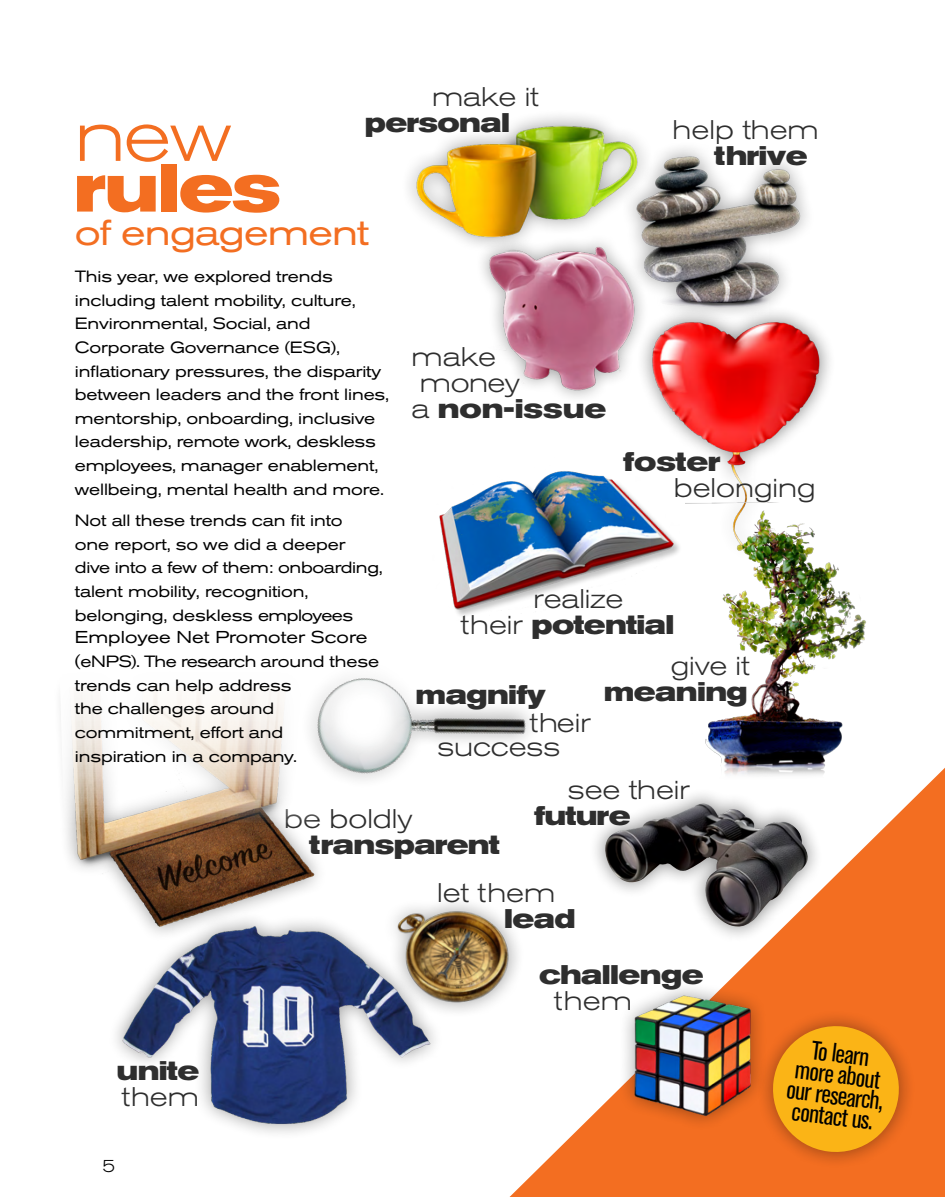
<style>
.page{position:relative;width:945px;height:1197px;background:#fff}
.page>*{position:absolute;margin:0;border:0;box-sizing:border-box;transform-origin:0 0}
.t1{font:300 expanded 71.4px "Akzidenz Grotesk BE";color:#f36e21}
.t2{font:700 expanded 67.2px "Akzidenz Grotesk BE";letter-spacing:-.02em;color:#f36e21}
.t3{font:expanded 35.7px "Akzidenz Grotesk BE";letter-spacing:-.025em;color:#f36e21}
.t4{font:300 expanded 26.78px/26.1px "Akzidenz Grotesk BE";color:#2e2e2e}
.t5{font:700 expanded 26.78px/26.1px "Akzidenz Grotesk BE";letter-spacing:-.02em;color:#2e2e2e}
.t6{font:700 expanded 26.78px "Akzidenz Grotesk BE";color:#2e2e2e}
.t7{font:condensed 26.25px/21px "Akzidenz Grotesk BE";color:#000;text-align:center}
.t8{font:300 expanded 17.5px "Akzidenz Grotesk BE";color:#000}
.t9{font:expanded 17.15px "Akzidenz Grotesk BE";color:#000}
.t10{font:expanded 16.1px/23.6px "Akzidenz Grotesk BE";letter-spacing:-.01em;color:#000}
.s1{font-weight:300}
.s2{font-weight:700}
.s3{font-size:17.15px}
</style>
<div class="page">
<img style="left:127px;top:896px;width:158px;height:14px">
<svg style="left:60px;top:687px;width:258px;height:209px"></svg>
<svg style="left:510px;top:768px;width:435px;height:429px;fill:#f36e21"></svg>
<div style="left:107px;top:910px;width:339px;height:231px;background:#000;opacity:.4"></div>
<img style="left:120px;top:916px;width:320px;height:224px">
<img style="left:649px;top:324px;width:181px;height:180px">
<div style="left:588px;top:786px;width:236px;height:158px;background:#000;opacity:.5"></div>
<img style="left:598px;top:803px;width:214px;height:129px">
<img style="left:408px;top:119px;width:227px;height:125px">
<div style="left:618px;top:980px;width:150px;height:151px;background:#000;opacity:.4"></div>
<img style="left:628px;top:985px;width:133px;height:136px">
<div style="left:382px;top:894px;width:143px;height:126px;background:#000;opacity:.4"></div>
<img style="left:396px;top:910px;width:115px;height:99px">
<div style="left:620px;top:140px;width:196px;height:184px;background:#000;opacity:.4"></div>
<img style="left:632px;top:145px;width:175px;height:171px">
<div style="left:474px;top:232px;width:175px;height:173px;background:#000;opacity:.4"></div>
<img style="left:483px;top:216px;width:157px;height:189px">
<div style="left:299px;top:661px;width:242px;height:128px;background:#fff"></div>
<img style="left:296px;top:678px;width:249px;height:109px">
<img style="left:439px;top:457px;width:241px;height:159px">
<img style="left:686px;top:502px;width:190px;height:289px">
<div style="left:756px;top:1009px;width:160px;height:160px;background:#000;opacity:.4"></div>
<svg style="left:769px;top:1022px;width:134px;height:134px;background:#f29b18"></svg>
<p class="t5" style="left:365px;top:84px;width:175px;text-indent:67px"><span class="s1">make it </span>personal</p>
<p class="t4" style="left:715px;top:117px;width:106px;text-indent:-42px">help them <span class="s2">thrive</span></p>
<p class="t1" style="left:75px;top:96px;width:158px">new</p>
<p class="t2" style="left:75px;top:149px;width:207px">rules</p>
<p class="t3" style="left:75px;top:212px;width:296px">of engagement</p>
<p class="t10" style="left:75px;top:265px;width:316px">This year, we explored trends including talent mobility, culture, Environmental, Social, and Corporate Governance (ESG), inflationary pressures, the disparity between leaders and the front lines, mentorship, onboarding, inclusive leadership, remote work, deskless employees, manager enablement, wellbeing, mental health and more.</p>
<p class="t10" style="left:75px;top:509px;width:309px">Not all these trends can fit into<br>one report, so we did a deeper dive into a few of them: onboarding, talent mobility, recognition, belonging, deskless employees</p>
<p class="t9" style="left:75px;top:628px;width:294px">Employee Net Promoter Score</p>
<p class="t10" style="left:75px;top:650px;width:306px"><span class="s3">(</span>eNPS). The research around these trends can help address<br>the challenges around commitment, effort and<br>inspiration in a company.</p>
<p class="t4" style="left:412px;top:344px;width:86px">make</p>
<p class="t4" style="left:420px;top:370px;width:101px">money</p>
<p class="t6" style="left:412px;top:393px;width:196px"><span class="s1">a</span> non-issue</p>
<p class="t4" style="left:674px;top:449px;width:143px;text-indent:-50px"><span class="s2">foster </span>belonging</p>
<p class="t4" style="left:461px;top:585px;width:215px;text-indent:73px">realize their <span class="s2">potential</span></p>
<p class="t5" style="left:604px;top:653px;width:147px;text-align:right"><span class="s1">give it </span>meaning</p>
<p class="t5" style="left:416px;top:682px;width:132px">magnify</p>
<p class="t4" style="left:437px;top:710px;width:155px;line-height:24.5px;text-indent:92px">their success</p>
<p class="t5" style="left:309px;top:805px;width:192px;text-indent:-25px"><span class="s1">be boldly </span>transparent</p>
<p class="t4" style="left:534px;top:777px;width:157px;text-indent:34px">see their <span class="s2">future</span></p>
<p class="t4" style="left:504px;top:879px;width:73px;text-indent:-67px">let them <span class="s2">lead</span></p>
<p class="t5" style="left:116px;top:1058px;width:84px">unite <span class="s1">them</span></p>
<p class="t8" style="left:103px;top:1156px;width:14px">5</p>
<p class="t5" style="left:554px;top:962px;width:151px;text-indent:-15px">challenge <span class="s1">them</span></p>
<p class="t7" style="left:793px;top:1037px;width:99px;rotate:7deg">To learn more about our research, contact us.</p>
</div>
